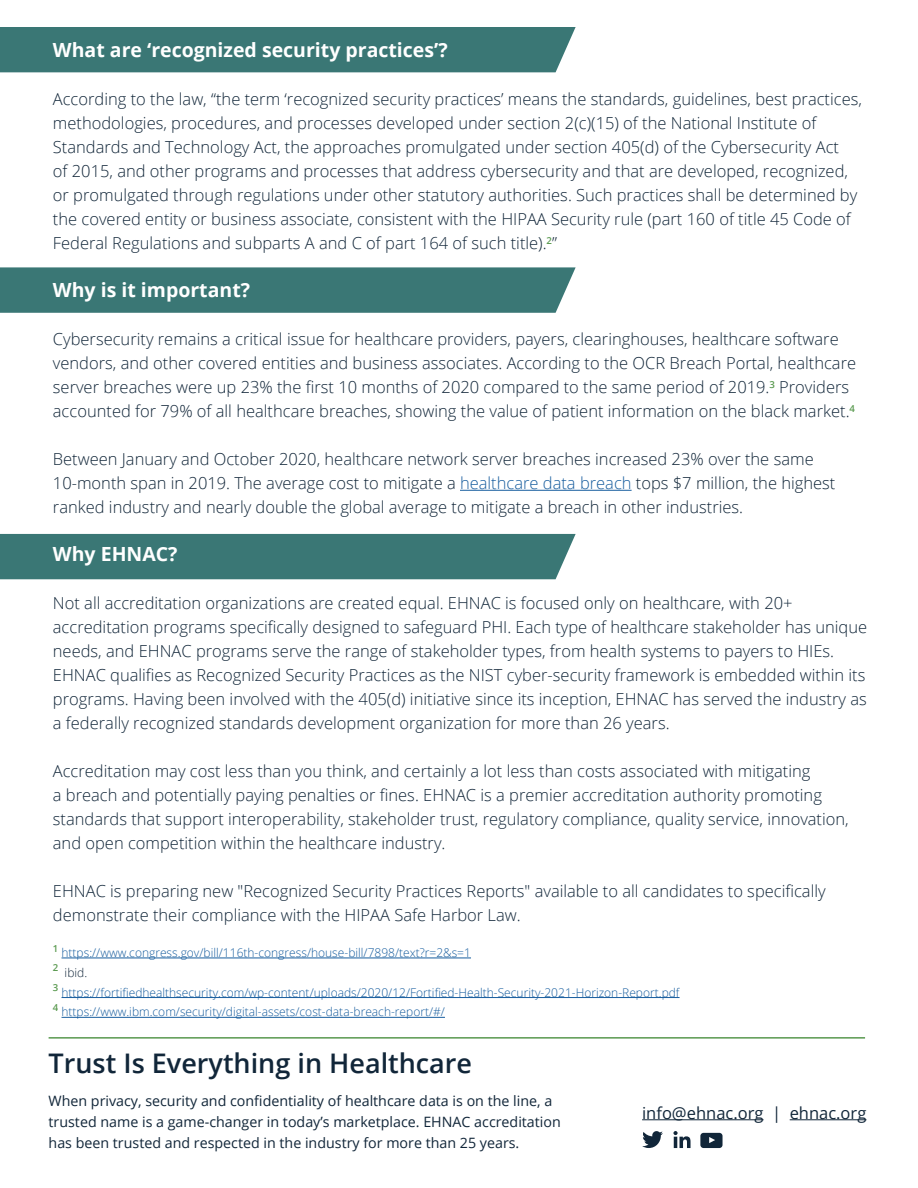
<style>
.page{position:relative;width:918px;height:1188px;background:#fff}
.page>*{position:absolute;margin:0;border:0;box-sizing:border-box;transform-origin:0 0}
.t1{font:600 27px "Open Sans";color:#112639}
.t2{font:700 19.5px "Open Sans";color:#fff}
.t3{font:300 16.5px/24px "Open Sans";color:#112639}
.t4{font:16.5px "Open Sans";color:#112639}
.t5{font:14.25px/21px "Open Sans";color:#112639}
.t6{font:300 12px "Open Sans";color:#175d9e}
.t7{font:300 12px "Open Sans";color:#112639}
.t8{font:600 9.6px "Open Sans";color:#59994f}
.s1{color:#175d9e}
</style>
<div class="page">
<div style="left:0;top:534px;width:576px;height:45px;background:#3a7775"></div>
<div style="left:0;top:267px;width:576px;height:46px;background:#3a7775"></div>
<hr style="left:49px;top:1037px;width:816px;height:2px;background:#59994f">
<svg style="left:700px;top:1133px;width:23px;height:15px"></svg>
<svg style="left:642px;top:1131px;width:21px;height:17px"></svg>
<svg style="left:673px;top:1131px;width:18px;height:17px"></svg>
<hr style="left:642px;top:1119px;width:121px;height:1px;background:#112639">
<hr style="left:790px;top:1119px;width:76px;height:1px;background:#112639">
<div style="left:0;top:27px;width:576px;height:45px;background:#3a7775"></div>
<hr style="left:460px;top:490px;width:172px;height:1px;background:#175d9e">
<hr style="left:62px;top:958px;width:409px;height:1px;background:#175d9e">
<hr style="left:62px;top:997px;width:618px;height:1px;background:#175d9e">
<hr style="left:62px;top:1017px;width:383px;height:1px;background:#175d9e">
<p class="t2" style="left:53px;top:36px;width:396px">What are ‘recognized security practices’?</p>
<p class="t3" style="left:53px;top:87px;width:811px">According to the law, “the term ‘recognized security practices’ means the standards, guidelines, best practices, methodologies, procedures, and processes developed under section 2(c)(15) of the National Institute of Standards and Technology Act, the approaches promulgated under section 405(d) of the Cybersecurity Act<br>of 2015, and other programs and processes that address cybersecurity and that are developed, recognized, or promulgated through regulations under other statutory authorities. Such practices shall be determined by the covered entity or business associate, consistent with the HIPAA Security rule (part 160 of title 45 Code of Federal Regulations and subparts A and C of part 164 of such title).<sup>2</sup>”</p>
<p class="t2" style="left:53px;top:276px;width:199px">Why is it important?</p>
<p class="t3" style="left:53px;top:327px;width:805px">Cybersecurity remains a critical issue for healthcare providers, payers, clearinghouses, healthcare software vendors, and other covered entities and business associates. According to the OCR Breach Portal, healthcare server breaches were up 23% the first 10 months of 2020 compared to the same period of 2019.<sup>3</sup> Providers accounted for 79% of all healthcare breaches, showing the value of patient information on the black market.<sup>4</sup></p>
<p class="t3" style="left:53px;top:447px;width:784px">Between January and October 2020, healthcare network server breaches increased 23% over the same<br>10-month span in 2019. The average cost to mitigate a <span class="s1">healthcare data breach</span> tops $7 million, the highest ranked industry and nearly double the global average to mitigate a breach in other industries.</p>
<p class="t2" style="left:53px;top:540px;width:126px">Why EHNAC?</p>
<p class="t3" style="left:53px;top:591px;width:816px">Not all accreditation organizations are created equal. EHNAC is focused only on healthcare, with 20+ accreditation programs specifically designed to safeguard PHI. Each type of healthcare stakeholder has unique needs, and EHNAC programs serve the range of stakeholder types, from health systems to payers to HIEs.<br>EHNAC qualifies as Recognized Security Practices as the NIST cyber-security framework is embedded within its programs. Having been involved with the 405(d) initiative since its inception, EHNAC has served the industry as a federally recognized standards development organization for more than 26 years.</p>
<p class="t3" style="left:53px;top:759px;width:797px">Accreditation may cost less than you think, and certainly a lot less than costs associated with mitigating<br>a breach and potentially paying penalties or fines. EHNAC is a premier accreditation authority promoting standards that support interoperability, stakeholder trust, regulatory compliance, quality service, innovation, and open competition within the healthcare industry.</p>
<p class="t3" style="left:53px;top:879px;width:774px">EHNAC is preparing new "Recognized Security Practices Reports" available to all candidates to specifically demonstrate their compliance with the HIPAA Safe Harbor Law.</p>
<p class="t8" style="left:53px;top:941px;width:7px">1</p>
<p class="t6" style="left:62px;top:944px;width:411px">https://www.congress.gov/bill/116th-congress/house-bill/7898/text?r=2&amp;s=1</p>
<p class="t8" style="left:53px;top:961px;width:7px">2</p>
<p class="t7" style="left:65px;top:964px;width:24px">ibid.</p>
<p class="t8" style="left:53px;top:981px;width:7px">3</p>
<p class="t6" style="left:62px;top:984px;width:620px">https://fortifiedhealthsecurity.com/wp-content/uploads/2020/12/Fortified-Health-Security-2021-Horizon-Report.pdf</p>
<p class="t8" style="left:53px;top:1001px;width:7px">4</p>
<p class="t6" style="left:62px;top:1004px;width:385px">https://www.ibm.com/security/digital-assets/cost-data-breach-report/#/</p>
<p class="t1" style="left:49px;top:1045px;width:425px">Trust Is Everything in Healthcare</p>
<p class="t5" style="left:49px;top:1090px;width:514px">When privacy, security and confidentiality of healthcare data is on the line, a trusted name is a game-changer in today’s marketplace. EHNAC accreditation has been trusted and respected in the industry for more than 25 years.</p>
<p class="t4" style="left:642px;top:1101px;width:226px">info@ehnac.org | ehnac.org</p>
</div>
